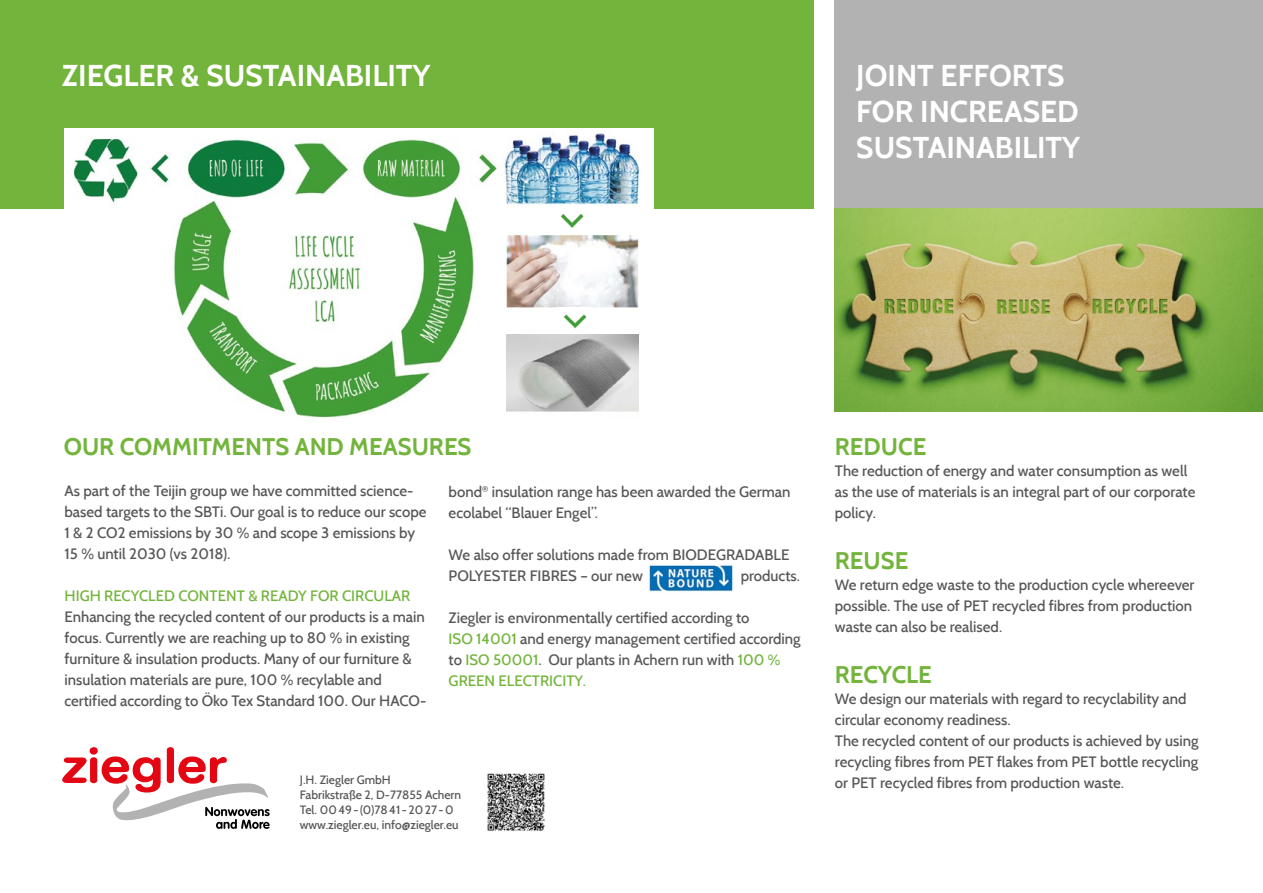
<style>
.page{position:relative;width:1263px;height:893px;background:#fff}
.page>*{position:absolute;margin:0;border:0;box-sizing:border-box;transform-origin:0 0}
.t1{font:700 30px/36px "Cabin";color:#fff}
.t2{font:700 24px "Cabin";color:#73b43c}
.t3{font:500 15px/21px "Cabin";color:#575756}
.t4{font:500 15px "Cabin";color:#73b43c}
.t5{font:500 12px/15px "Cabin";color:#575756}
.s1{color:#73b43c}
</style>
<div class="page">
<div style="left:835px;top:0;width:428px;height:242px;background:#b3b2b2"></div>
<div style="left:0;top:0;width:814px;height:208px;background:#73b43c"></div>
<img style="left:649px;top:565px;width:84px;height:27px">
<svg style="left:62px;top:747px;width:208px;height:82px"></svg>
<img style="left:835px;top:208px;width:428px;height:203px">
<img style="left:487px;top:773px;width:58px;height:58px">
<img style="left:65px;top:129px;width:588px;height:289px">
<div style="left:479px;top:210px;width:174px;height:214px;background:#fff"></div>
<img style="left:506px;top:234px;width:133px;height:74px">
<img style="left:507px;top:335px;width:132px;height:77px">
<img style="left:554px;top:206px;width:34px;height:22px">
<img style="left:557px;top:307px;width:34px;height:22px">
<h1 class="t1" style="left:62px;top:58px;width:370px">ZIEGLER &amp; SUSTAINABILITY</h1>
<h1 class="t1" style="left:856px;top:58px;width:225px">JOINT EFFORTS<br>FOR INCREASED<br>SUSTAINABILITY</h1>
<h2 class="t2" style="left:64px;top:432px;width:409px">OUR COMMITMENTS AND MEASURES</h2>
<p class="t3" style="left:449px;top:481px;width:343px">bond<sup>®</sup> insulation range has been awarded the German ecolabel “Blauer Engel”.</p>
<p class="t3" style="left:449px;top:544px;width:342px">We also offer solutions made from BIODEGRADABLE<br>POLYESTER FIBRES – our new</p>
<p class="t3" style="left:65px;top:480px;width:363px">As part of the Teijin group we have committed science&shy;based targets to the SBTi. Our goal is to reduce our scope 1 &amp; 2 CO2 emissions by 30 % and scope 3 emissions by 15 % until 2030 (vs 2018).</p>
<p class="t4" style="left:65px;top:587px;width:347px">HIGH RECYCLED CONTENT &amp; READY FOR CIRCULAR</p>
<p class="t3" style="left:65px;top:606px;width:363px">Enhancing the recycled content of our products is a main focus. Currently we are reaching up to 80 % in existing furniture &amp; insulation products. Many of our furniture &amp; insulation materials are pure, 100 % recylable and certified according to Öko Tex Standard 100. Our HACO-</p>
<p class="t3" style="left:741px;top:565px;width:61px">products.</p>
<p class="t3" style="left:449px;top:607px;width:354px">Ziegler is environmentally certified according to<br><span class="s1">ISO 14001</span> and energy management certified according to <span class="s1">ISO 50001</span>. Our plants in Achern run with <span class="s1">100 % GREEN ELECTRICITY.</span></p>
<p class="t5" style="left:300px;top:772px;width:163px">J.H. Ziegler GmbH<br>Fabrikstraße 2, D-77855 Achern<br>Tel. 0049- (0)7841 -2027-0 www.ziegler.eu, info@ziegler.eu</p>
<h2 class="t2" style="left:835px;top:432px;width:93px">REDUCE</h2>
<p class="t3" style="left:835px;top:460px;width:362px">The reduction of energy and water consumption as well as the use of materials is an integral part of our corporate policy.</p>
<h2 class="t2" style="left:835px;top:546px;width:75px">REUSE</h2>
<p class="t3" style="left:835px;top:574px;width:361px">We return edge waste to the production cycle whereever possible. The use of PET recycled fibres from production waste can also be realised.</p>
<h2 class="t2" style="left:835px;top:660px;width:99px">RECYCLE</h2>
<p class="t3" style="left:835px;top:688px;width:365px">We design our materials with regard to recyclability and circular economy readiness.<br>The recycled content of our products is achieved by using recycling fibres from PET flakes from PET bottle recycling or PET recycled fibres from production waste.</p>
</div>
